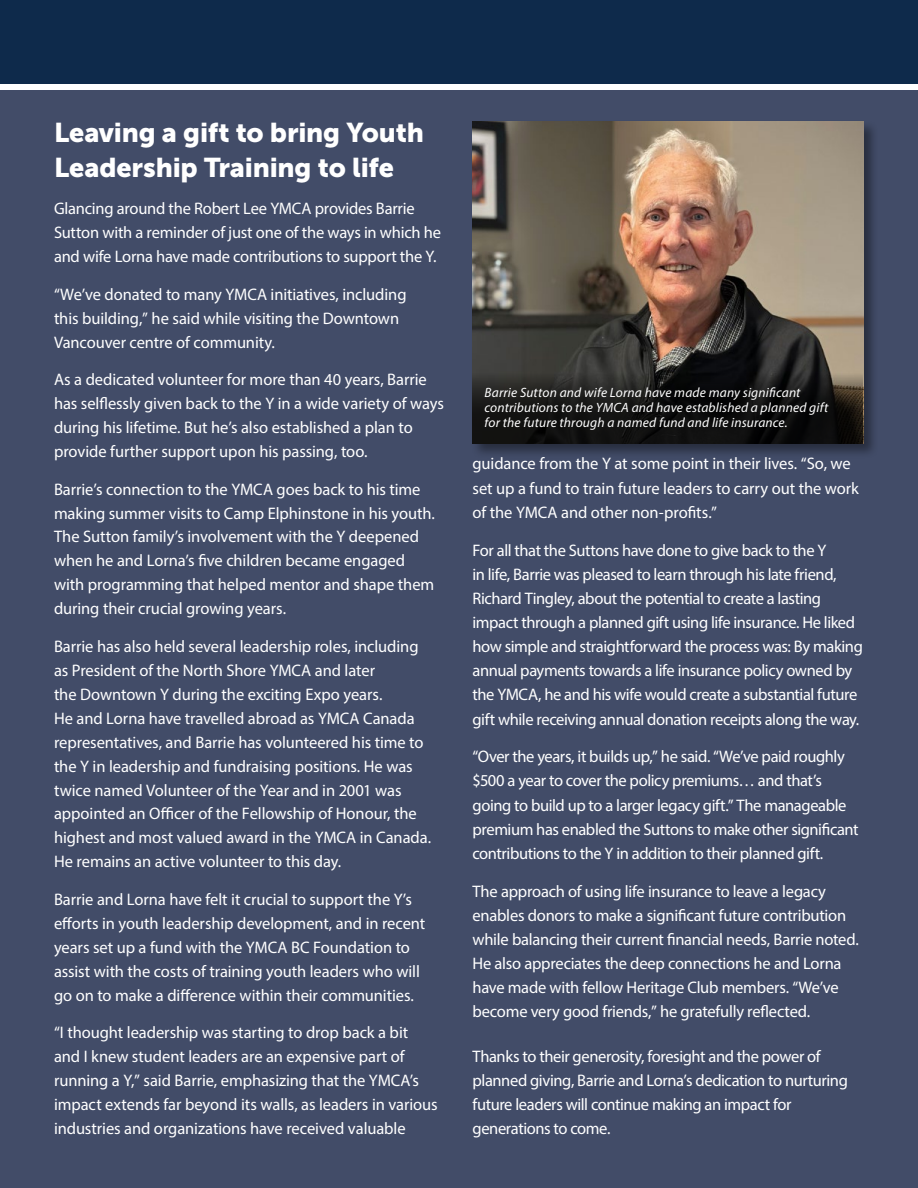
<style>
.page{position:relative;width:918px;height:1188px;background:#fff}
.page>*{position:absolute;margin:0;border:0;box-sizing:border-box;transform-origin:0 0}
.t1{font:27px/34.8px "Museo Sans 900";letter-spacing:-.005em;color:#fff}
.P2{font:16.65px/24px "Myriad Pro";letter-spacing:-.01em;color:#fff}
.t2{font:italic 13.5px/15px "Myriad Pro";letter-spacing:.01em;color:#fff}
</style>
<div class="page">
<div style="left:0;top:0;width:918px;height:83px;background:#0e2a4b"></div>
<div style="left:0;top:91px;width:918px;height:1097px;background:#424c68"></div>
<div style="left:470px;top:120px;width:408px;height:339px;background:#000;opacity:.4"></div>
<img style="left:472px;top:122px;width:391px;height:251px">
<svg style="left:472px;top:373px;width:391px;height:70px;fill:#121211"></svg>
<h2 class="t1" style="left:54px;top:115px;width:372px">Leaving a gift to bring Youth<br>Leadership Training to life</h2>
<p class="P2" style="left:54px;top:196px;width:389px">Glancing around the Robert Lee YMCA provides Barrie<br>Sutton with a reminder of just one of the ways in which he and wife Lorna have made contributions to support the Y.</p>
<p class="P2" style="left:54px;top:282px;width:354px">“We’ve donated to many YMCA initiatives, including this building,” he said while visiting the Downtown<br>Vancouver centre of community.</p>
<p class="P2" style="left:54px;top:367px;width:392px">As a dedicated volunteer for more than 40 years, Barrie has selflessly given back to the Y in a wide variety of ways during his lifetime. But he’s also established a plan to provide further support upon his passing, too.</p>
<p class="P2" style="left:54px;top:477px;width:383px">Barrie’s connection to the YMCA goes back to his time making summer visits to Camp Elphinstone in his youth.<br>The Sutton family’s involvement with the Y deepened when he and Lorna’s five children became engaged with programming that helped mentor and shape them during their crucial growing years.</p>
<p class="P2" style="left:54px;top:634px;width:379px">Barrie has also held several leadership roles, including as President of the North Shore YMCA and later<br>the Downtown Y during the exciting Expo years.<br>He and Lorna have travelled abroad as YMCA Canada representatives, and Barrie has volunteered his time to the Y in leadership and fundraising positions. He was twice named Volunteer of the Year and in 2001 was appointed an Officer of the Fellowship of Honour, the highest and most valued award in the YMCA in Canada.<br>He remains an active volunteer to this day.</p>
<p class="P2" style="left:54px;top:887px;width:373px">Barrie and Lorna have felt it crucial to support the Y’s efforts in youth leadership development, and in recent years set up a fund with the YMCA BC Foundation to assist with the costs of training youth leaders who will go on to make a difference within their communities.</p>
<p class="P2" style="left:54px;top:1020px;width:385px">“I thought leadership was starting to drop back a bit and I knew student leaders are an expensive part of running a Y,” said Barrie, emphasizing that the YMCA’s impact extends far beyond its walls, as leaders in various industries and organizations have received valuable</p>
<p class="t2" style="left:485px;top:385px;width:345px">Barrie Sutton and wife Lorna have made many significant contributions to the YMCA and have established a planned gift for the future through a named fund and life insurance.</p>
<p class="P2" style="left:472px;top:451px;width:388px">guidance from the Y at some point in their lives. “So, we set up a fund to train future leaders to carry out the work of the YMCA and other non-profits.”</p>
<p class="P2" style="left:472px;top:538px;width:392px">For all that the Suttons have done to give back to the Y<br>in life, Barrie was pleased to learn through his late friend, Richard Tingley, about the potential to create a lasting impact through a planned gift using life insurance. He liked how simple and straightforward the process was: By making annual payments towards a life insurance policy owned by the YMCA, he and his wife would create a substantial future gift while receiving annual donation receipts along the way.</p>
<p class="P2" style="left:472px;top:744px;width:388px">“Over the years, it builds up,” he said. “We’ve paid roughly $500 a year to cover the policy premiums… and that’s going to build up to a larger legacy gift.” The manageable premium has enabled the Suttons to make other significant contributions to the Y in addition to their planned gift.</p>
<p class="P2" style="left:472px;top:879px;width:388px">The approach of using life insurance to leave a legacy enables donors to make a significant future contribution while balancing their current financial needs, Barrie noted.<br>He also appreciates the deep connections he and Lorna have made with fellow Heritage Club members. “We’ve become very good friends,” he gratefully reflected.</p>
<p class="P2" style="left:472px;top:1044px;width:377px">Thanks to their generosity, foresight and the power of planned giving, Barrie and Lorna’s dedication to nurturing future leaders will continue making an impact for generations to come.</p>
</div>
